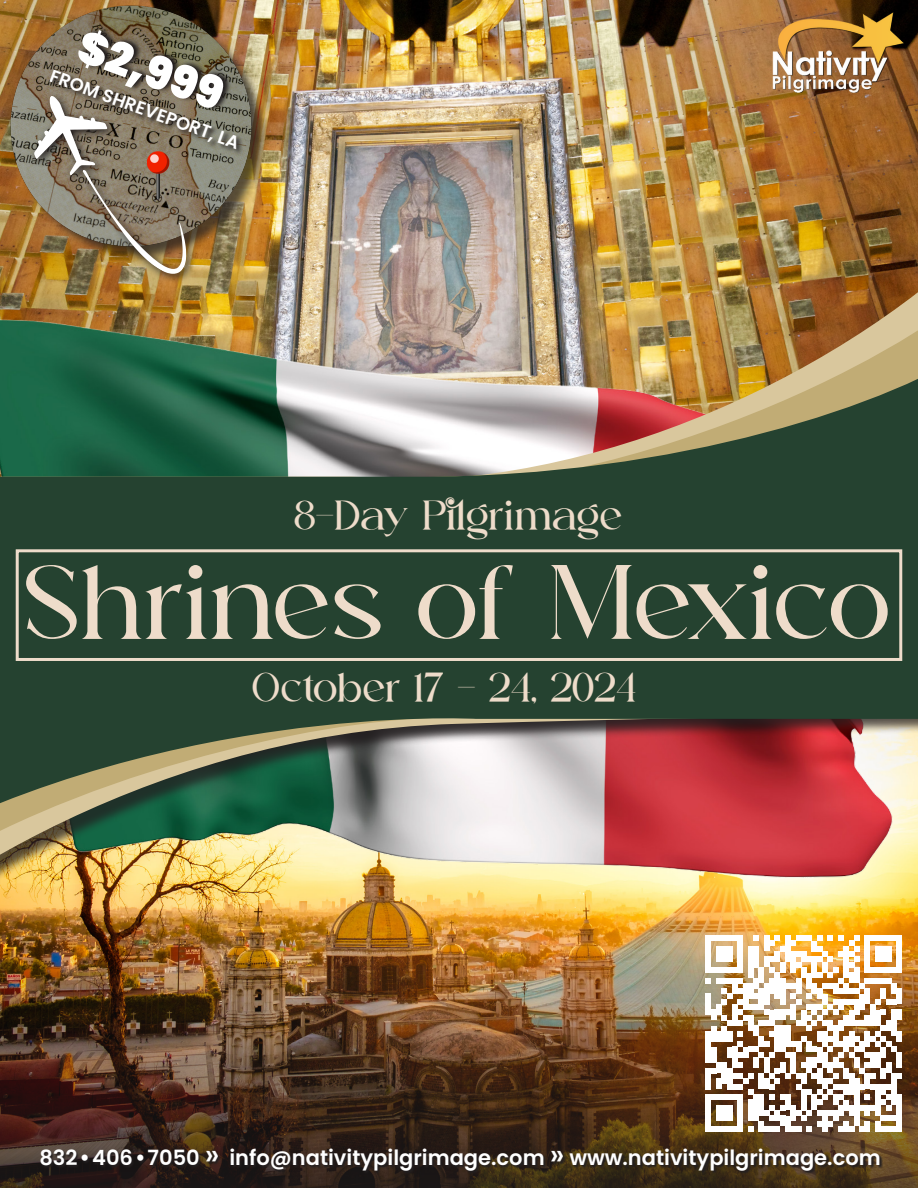
<style>
.page{position:relative;width:918px;height:1188px;background:#fff}
.page>*{position:absolute;margin:0;border:0;box-sizing:border-box;transform-origin:0 0}
.t1{font:84px "Aurora";letter-spacing:-.005em;color:#eedcca}
.t2{font:900 45px "Poppins";color:#fff}
.t3{font:33px "Aurora";color:#eedcca}
.t4{font:600 21px "Poppins";color:#fff}
.t5{font:600 18px "Poppins";color:#fff}
.s1{font-family:"Bodoni Svty Two ITCTT";font-weight:400}
.s2{font-weight:500;font-size:30px}
</style>
<div class="page">
<img style="left:0;top:0;width:918px;height:152px">
<img style="left:0;top:152px;width:918px;height:136px">
<img style="left:0;top:910px;width:918px;height:42px">
<img style="left:0;top:288px;width:918px;height:622px">
<svg style="left:0;top:343px;width:918px;height:526px;background:#606653"></svg>
<img style="left:0;top:952px;width:918px;height:236px">
<img style="left:770px;top:9px;width:136px;height:90px">
<div style="left:706px;top:1031px;width:5px;height:32px;background:#fff"></div>
<div style="left:706px;top:1068px;width:5px;height:21px;background:#fff"></div>
<div style="left:706px;top:1094px;width:5px;height:38px;background:#fff"></div>
<div style="left:711px;top:1047px;width:5px;height:16px;background:#fff"></div>
<div style="left:716px;top:1105px;width:6px;height:16px;background:#fff"></div>
<div style="left:722px;top:1105px;width:5px;height:16px;background:#fff"></div>
<div style="left:727px;top:1105px;width:5px;height:16px;background:#fff"></div>
<div style="left:732px;top:1047px;width:6px;height:21px;background:#fff"></div>
<svg style="left:711px;top:1126px;width:27px;height:6px"></svg>
<div style="left:738px;top:1094px;width:5px;height:38px;background:#fff"></div>
<svg style="left:711px;top:1063px;width:42px;height:37px"></svg>
<div style="left:748px;top:1100px;width:5px;height:21px;background:#fff"></div>
<svg style="left:748px;top:1126px;width:5px;height:6px"></svg>
<div style="left:753px;top:1057px;width:6px;height:11px;background:#fff"></div>
<div style="left:753px;top:1094px;width:6px;height:27px;background:#fff"></div>
<div style="left:759px;top:1073px;width:5px;height:16px;background:#fff"></div>
<div style="left:759px;top:1094px;width:5px;height:22px;background:#fff"></div>
<div style="left:759px;top:1121px;width:5px;height:11px;background:#fff"></div>
<div style="left:764px;top:1057px;width:5px;height:16px;background:#fff"></div>
<div style="left:791px;top:1052px;width:5px;height:21px;background:#fff"></div>
<div style="left:806px;top:1057px;width:6px;height:16px;background:#fff"></div>
<div style="left:812px;top:1057px;width:5px;height:11px;background:#fff"></div>
<div style="left:817px;top:1047px;width:5px;height:16px;background:#fff"></div>
<div style="left:822px;top:1052px;width:6px;height:16px;background:#fff"></div>
<div style="left:833px;top:1057px;width:5px;height:11px;background:#fff"></div>
<div style="left:854px;top:1057px;width:5px;height:11px;background:#fff"></div>
<div style="left:870px;top:1052px;width:5px;height:16px;background:#fff"></div>
<svg style="left:764px;top:1063px;width:111px;height:69px"></svg>
<div style="left:875px;top:1052px;width:6px;height:16px;background:#fff"></div>
<div style="left:875px;top:1084px;width:6px;height:32px;background:#fff"></div>
<div style="left:875px;top:1121px;width:6px;height:11px;background:#fff"></div>
<div style="left:881px;top:1068px;width:5px;height:11px;background:#fff"></div>
<div style="left:886px;top:1063px;width:5px;height:10px;background:#fff"></div>
<svg style="left:881px;top:1084px;width:10px;height:26px"></svg>
<img style="left:706px;top:935px;width:191px;height:122px">
<div style="left:891px;top:1073px;width:6px;height:32px;background:#fff"></div>
<svg style="left:881px;top:1116px;width:16px;height:16px"></svg>
<div style="left:897px;top:935px;width:5px;height:38px;background:#fff"></div>
<div style="left:897px;top:988px;width:5px;height:16px;background:#fff"></div>
<div style="left:897px;top:1010px;width:5px;height:10px;background:#fff"></div>
<div style="left:897px;top:1031px;width:5px;height:10px;background:#fff"></div>
<div style="left:897px;top:1052px;width:5px;height:16px;background:#fff"></div>
<svg style="left:897px;top:1073px;width:5px;height:6px"></svg>
<div style="left:897px;top:1094px;width:5px;height:38px;background:#fff"></div>
<div style="left:12px;top:7px;width:256px;height:255px;background:#231f20;opacity:.75"></div>
<img style="left:5px;top:0;width:252px;height:252px">
<img style="left:30px;top:91px;width:167px;height:194px">
<img style="left:30px;top:96px;width:156px;height:178px">
<svg style="left:41px;top:1149px;width:842px;height:26px;background:#32251a"></svg>
<svg style="left:78px;top:26px;width:154px;height:42px;background:#615843"></svg>
<svg style="left:48px;top:68px;width:195px;height:89px;background:#746c5d"></svg>
<div style="left:16px;top:549px;width:886px;height:112px;border:3px solid #eedcca"></div>
<p class="t2" style="left:88px;top:20px;width:153px;rotate:20deg">$2,999</p>
<p class="t5" style="left:54px;top:65px;width:202px;rotate:20deg">FROM SHREVEPORT, LA</p>
<p class="t3" style="left:295px;top:492px;width:330px">8-Day Pilgrimage</p>
<p class="t1" style="left:26px;top:544px;width:867px">Shrines of Mexico</p>
<p class="t3" style="left:253px;top:665px;width:386px">October 17 - 24, 2024</p>
<p class="t4" style="left:39px;top:1146px;width:843px">832<span class="s1">•</span>406<span class="s1">•</span>7050 <span class="s2">»</span> info@nativitypilgrimage.com <span class="s2">»</span> www.nativitypilgrimage.com</p>
</div>
